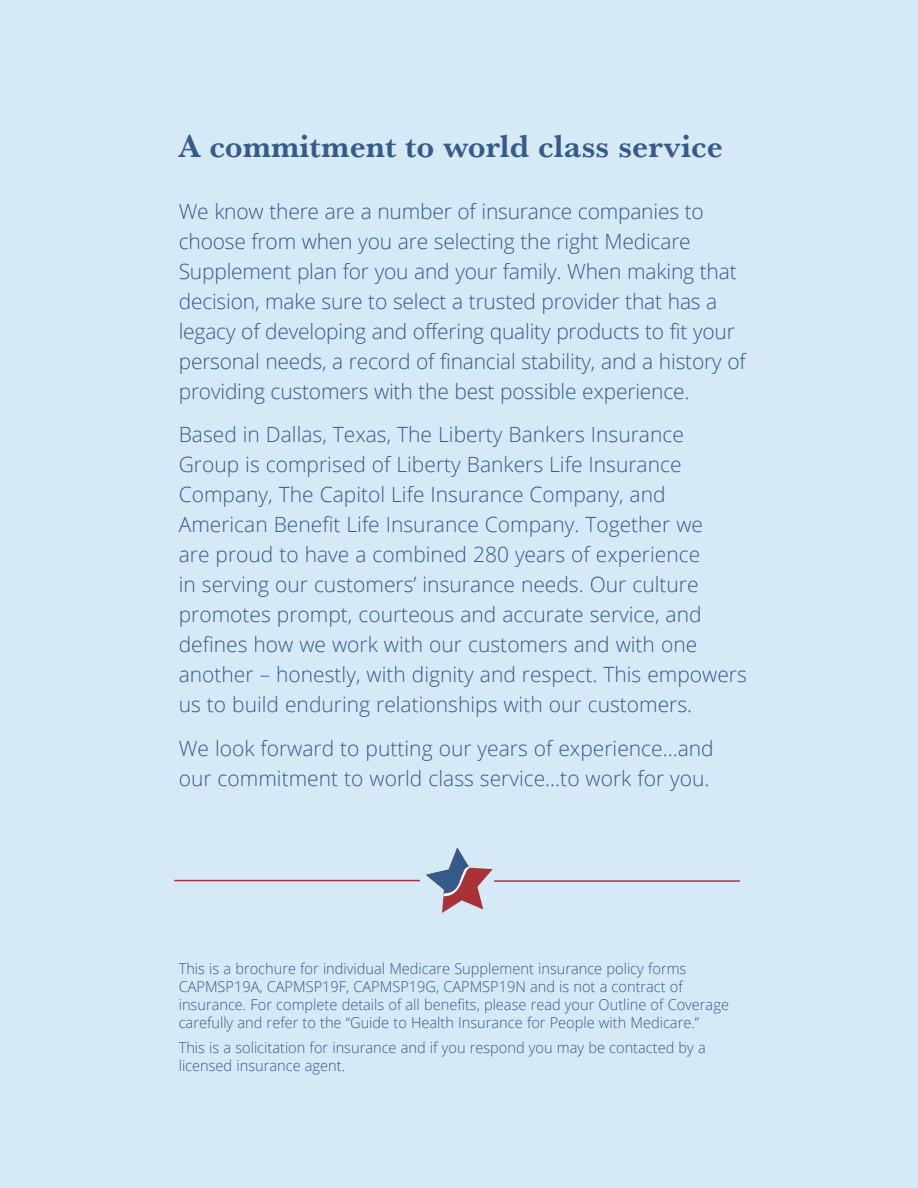
<style>
.page{position:relative;width:918px;height:1188px;background:#d6e9f7}
.page>*{position:absolute;margin:0;border:0;box-sizing:border-box;transform-origin:0 0}
.t1{font:700 33px "Baskerville URW";color:#365a8a}
.t2{font:300 21px/30px "Open Sans";color:#365a8a}
.t3{font:300 15px/18px "Open Sans";color:#365a8a}
</style>
<div class="page">
<hr style="left:174px;top:880px;width:246px;height:1px;background:#a73339">
<hr style="left:494px;top:880px;width:246px;height:2px;background:#a73339">
<svg style="left:426px;top:848px;width:67px;height:65px"></svg>
<h1 class="t1" style="left:179px;top:123px;width:546px">A commitment to world class service</h1>
<p class="t2" style="left:179px;top:195px;width:569px">We know there are a number of insurance companies to choose from when you are selecting the right Medicare Supplement plan for you and your family. When making that decision, make sure to select a trusted provider that has a legacy of developing and offering quality products to fit your personal needs, a record of financial stability, and a history of providing customers with the best possible experience.</p>
<p class="t2" style="left:179px;top:419px;width:570px">Based in Dallas, Texas, The Liberty Bankers Insurance Group is comprised of Liberty Bankers Life Insurance Company, The Capitol Life Insurance Company, and American Benefit Life Insurance Company. Together we<br>are proud to have a combined 280 years of experience<br>in serving our customers’ insurance needs. Our culture promotes prompt, courteous and accurate service, and defines how we work with our customers and with one another – honestly, with dignity and respect. This empowers us to build enduring relationships with our customers.</p>
<p class="t2" style="left:179px;top:733px;width:537px">We look forward to putting our years of experience…and our commitment to world class service…to work for you.</p>
<p class="t3" style="left:179px;top:959px;width:552px">This is a brochure for individual Medicare Supplement insurance policy forms CAPMSP19A, CAPMSP19F, CAPMSP19G, CAPMSP19N and is not a contract of insurance. For complete details of all benefits, please read your Outline of Coverage carefully and refer to the “Guide to Health Insurance for People with Medicare.”</p>
<p class="t3" style="left:179px;top:1038px;width:529px">This is a solicitation for insurance and if you respond you may be contacted by a licensed insurance agent.</p>
</div>
